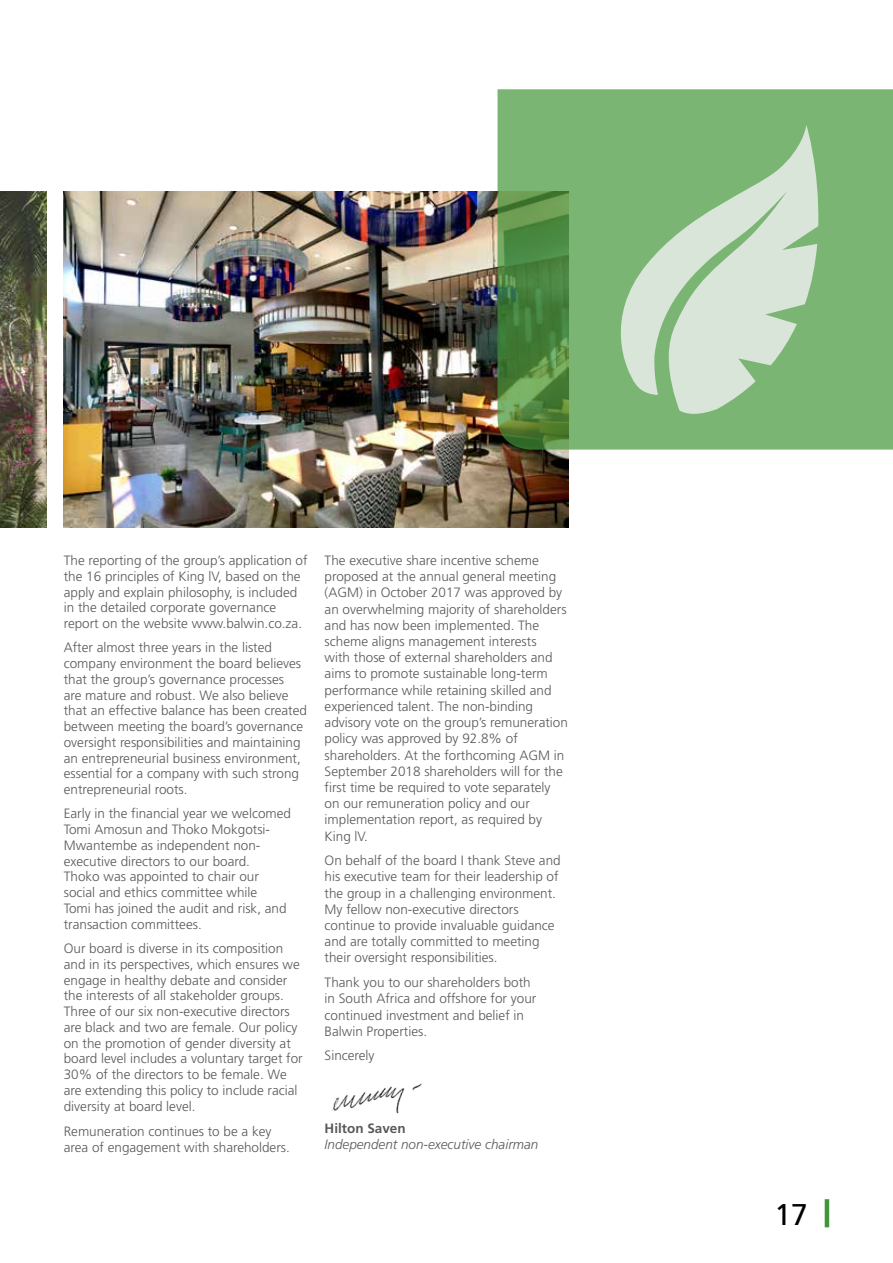
<style>
.page{position:relative;width:893px;height:1263px;background:#fff}
.page>*{position:absolute;margin:0;border:0;box-sizing:border-box;transform-origin:0 0}
.t1{font:30px "Frutiger LT Std";color:#000}
.t2{font:300 13.5px/15.8px "Frutiger LT Std";color:#58595b}
.t3{font:italic 300 13.5px "Frutiger LT Std";color:#58595b}
.t4{font:700 13.5px "Frutiger LT Std";color:#58595b}
</style>
<div class="page">
<hr style="left:825px;top:1199px;width:4px;height:28px;background:#439539">
<img style="left:0;top:191px;width:47px;height:336px">
<img style="left:64px;top:191px;width:504px;height:336px">
<svg style="left:497px;top:89px;width:396px;height:361px;background:#72ab69"></svg>
<img style="left:331px;top:1083px;width:91px;height:31px">
<svg style="left:619px;top:125px;width:201px;height:290px;background:#aacda7"></svg>
<p class="t2" style="left:64px;top:553px;width:245px">The reporting of the group’s application of the 16 principles of King lV, based on the apply and explain philosophy, is included in the detailed corporate governance report on the website www.balwin.co.za.</p>
<p class="t2" style="left:64px;top:640px;width:245px">After almost three years in the listed company environment the board believes that the group’s governance processes<br>are mature and robust. We also believe that an effective balance has been created between meeting the board’s governance oversight responsibilities and maintaining an entrepreneurial business environment, essential for a company with such strong entrepreneurial roots.</p>
<p class="t2" style="left:64px;top:806px;width:229px">Early in the financial year we welcomed Tomi Amosun and Thoko Mokgotsi-Mwantembe as independent non&shy;executive directors to our board.<br>Thoko was appointed to chair our social and ethics committee while<br>Tomi has joined the audit and risk, and transaction committees.</p>
<p class="t2" style="left:64px;top:941px;width:241px">Our board is diverse in its composition and in its perspectives, which ensures we engage in healthy debate and consider the interests of all stakeholder groups.<br>Three of our six non-executive directors are black and two are female. Our policy on the promotion of gender diversity at board level includes a voluntary target for 30% of the directors to be female. We are extending this policy to include racial diversity at board level.</p>
<p class="t2" style="left:64px;top:1123px;width:228px;line-height:16.2px">Remuneration continues to be a key area of engagement with shareholders.</p>
<p class="t2" style="left:325px;top:552px;width:245px;line-height:16.2px">The executive share incentive scheme proposed at the annual general meeting (AGM) in October 2017 was approved by an overwhelming majority of shareholders and has now been implemented. The scheme aligns management interests<br>with those of external shareholders and aims to promote sustainable long-term performance while retaining skilled and experienced talent. The non-binding advisory vote on the group’s remuneration policy was approved by 92.8% of shareholders. At the forthcoming AGM in September 2018 shareholders will for the first time be required to vote separately on our remuneration policy and our implementation report, as required by King lV.</p>
<p class="t2" style="left:325px;top:853px;width:238px;line-height:16.2px">On behalf of the board I thank Steve and his executive team for their leadership of the group in a challenging environment.<br>My fellow non-executive directors continue to provide invaluable guidance and are totally committed to meeting their oversight responsibilities.</p>
<p class="t2" style="left:325px;top:974px;width:213px;line-height:16.2px">Thank you to our shareholders both in South Africa and offshore for your continued investment and belief in<br>Balwin Properties.</p>
<p class="t2" style="left:325px;top:1048px;width:51px">Sincerely</p>
<p class="t4" style="left:325px;top:1120px;width:83px">Hilton Saven</p>
<p class="t3" style="left:325px;top:1136px;width:215px">Independent non-executive chairman</p>
<h1 class="t1" style="left:775px;top:1196px;width:35px">17</h1>
</div>
